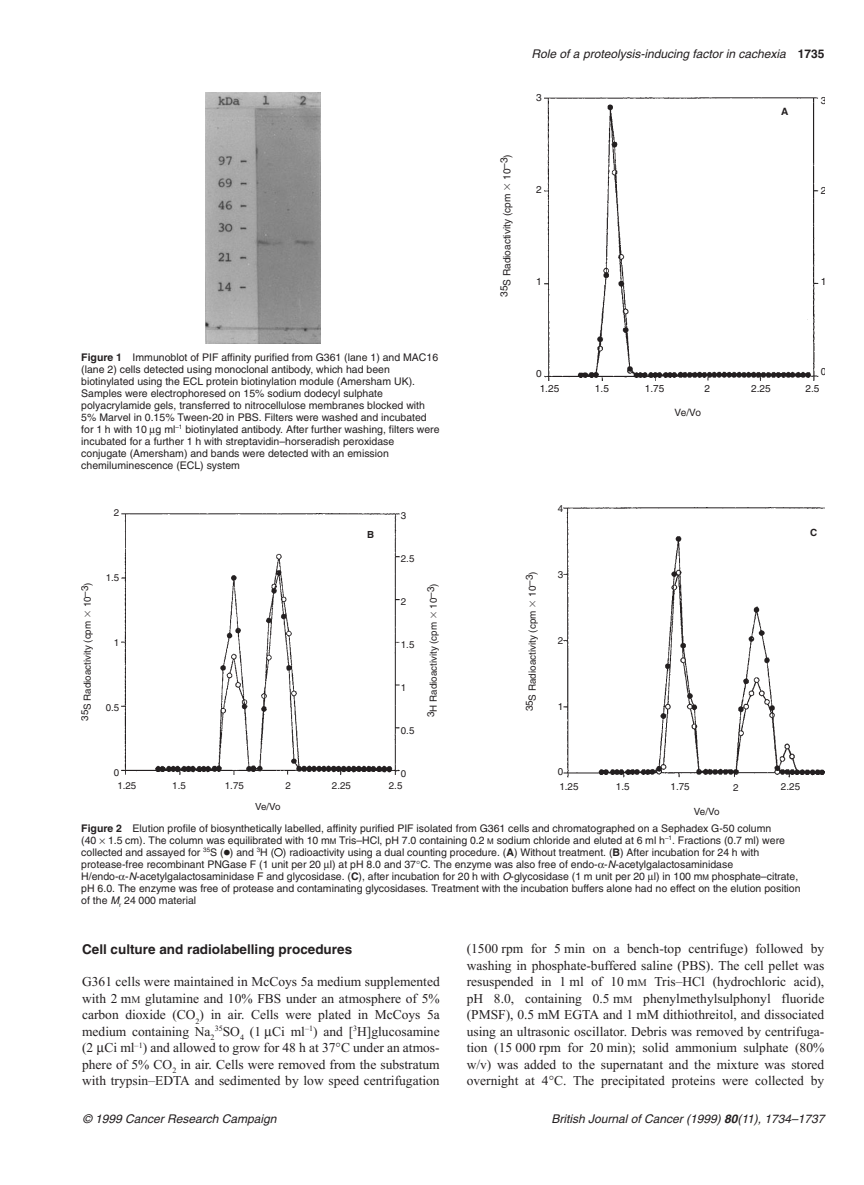
<style>
.page{position:relative;width:864px;height:1185px;background:#fff}
.page>*{position:absolute;margin:0;border:0;box-sizing:border-box;transform-origin:0 0}
.t1{font:13.5px/16.5px "Times New Roman";color:#231f20;text-align:justify}
.t2{font:700 13.5px "Helvetica";color:#231f20}
.t3{font:italic 12px "Helvetica 3";color:#231f20}
.t4{font:10.5px/12px "Helvetica";color:#231f20}
.t5{font:10.05px/15.3px "Helvetica";color:#231f20}
.t6{font:700 10.05px "Helvetica";color:#231f20}
.t7{font:9.9px/14.7px "Helvetica";color:#231f20}
.t8{font:700 9.9px "Helvetica";color:#231f20}
.t9{font:9.75px/13.4px "Helvetica";color:#231f20}
.t10{font:700 9.75px "Helvetica";color:#231f20}
.s1{font-family:"Helvetica";font-weight:700;font-style:normal}
.s2{font-weight:700}
.s3{font-size:7.8px}
.s4{font-size:18px}
.s5{color:#fff}
.s6{font-family:"Helvetica 3";font-style:italic}
.s7{font-size:10.2px}
.s8{font-family:"Helvetica";font-weight:700}
</style>
<div class="page">
<img style="left:205px;top:92px;width:116px;height:252px">
<img style="left:544px;top:97px;width:275px;height:284px">
<img style="left:564px;top:508px;width:260px;height:269px">
<img style="left:122px;top:513px;width:278px;height:262px">
<p class="t3" style="left:532px;top:47px;width:294px">Role ofa proteolysis-inducing factorin cachexia <span class="s1">1 7 3 5</span></p>
<p class="t4" style="left:81px;top:351px;width:360px"><span class="s2">Figure 1</span> Immunoblot of PIF affinity purified from G361 (lane 1) and MAC16 (lane 2) cells detected using monoclonal antibody, which had been biotinylated using the ECL protein biotinylation module (Amersham UK).<br>Samples were electrophoresed on 15% sodium dodecyl sulphate polyacrylamide gels, transferred to nitrocellulose membranes blocked with 5% Marvel in 0.15% Tween-20 in PBS. Filters were washed and incubated for 1 h with 10 g ml<sup>–1</sup> biotinylated antibody. After further washing, filters were incubated for a further 1 h with streptavidin–horseradish peroxidase conjugate (Amersham) and bands were detected with an emission chemiluminescence (ECL) system</p>
<p class="t9" style="left:114px;top:505px;width:7px">2</p>
<p class="t9" style="left:81px;top:607px;width:26px;rotate:-90deg">10–3)</p>
<p class="t9" style="left:81px;top:721px;width:101px;rotate:-90deg">35S Radioactivity (cpm</p>
<p class="t9" style="left:106px;top:571px;width:15px">1.5</p>
<p class="t9" style="left:114px;top:636px;width:7px">1</p>
<p class="t9" style="left:106px;top:701px;width:15px">0.5</p>
<p class="t9" style="left:117px;top:766px;width:21px;text-indent:-4px">0<br>1.25</p>
<p class="t10" style="left:367px;top:529px;width:9px">B</p>
<p class="t9" style="left:401px;top:509px;width:7px">3</p>
<p class="t9" style="left:401px;top:552px;width:15px">2.5</p>
<p class="t9" style="left:401px;top:595px;width:7px">2</p>
<p class="t9" style="left:401px;top:638px;width:15px">1.5</p>
<p class="t9" style="left:401px;top:681px;width:7px">1</p>
<p class="t9" style="left:401px;top:724px;width:15px">0.5</p>
<p class="t9" style="left:401px;top:767px;width:7px">0</p>
<p class="t9" style="left:172px;top:779px;width:15px">1.5</p>
<p class="t9" style="left:225px;top:779px;width:21px">1.75</p>
<p class="t9" style="left:286px;top:779px;width:7px">2</p>
<p class="t9" style="left:332px;top:779px;width:21px">2.25</p>
<p class="t9" style="left:389px;top:779px;width:15px">2.5</p>
<p class="t9" style="left:255px;top:800px;width:27px">Ve/Vo</p>
<p class="t9" style="left:427px;top:609px;width:26px;rotate:-90deg">10–3)</p>
<p class="t9" style="left:427px;top:717px;width:96px;rotate:-90deg">3H Radioactivity (cpm</p>
<p class="t5" style="left:499px;top:180px;width:27px;rotate:-90deg">10–3)</p>
<p class="t5" style="left:499px;top:297px;width:105px;rotate:-90deg">35S Radioactivity (cpm</p>
<p class="t5" style="left:536px;top:90px;width:7px">3</p>
<p class="t5" style="left:536px;top:182px;width:7px">2</p>
<p class="t5" style="left:536px;top:273px;width:7px">1</p>
<p class="t5" style="left:540px;top:365px;width:21px;text-indent:-4px">0<br>1.25</p>
<p class="t6" style="left:781px;top:106px;width:9px">A</p>
<p class="t5" style="left:821px;top:93px;width:7px">3</p>
<p class="t5" style="left:821px;top:183px;width:7px">2</p>
<p class="t5" style="left:821px;top:274px;width:7px">1</p>
<p class="t5" style="left:821px;top:364px;width:7px">0</p>
<p class="t5" style="left:595px;top:381px;width:16px">1.5</p>
<p class="t5" style="left:645px;top:381px;width:21px">1.75</p>
<p class="t5" style="left:705px;top:381px;width:7px">2</p>
<p class="t5" style="left:751px;top:381px;width:21px">2.25</p>
<p class="t5" style="left:805px;top:381px;width:16px">2.5</p>
<p class="t5" style="left:675px;top:404px;width:28px">Ve/Vo</p>
<p class="t7" style="left:558px;top:501px;width:7px">4</p>
<p class="t7" style="left:525px;top:597px;width:27px;rotate:-90deg">10–3)</p>
<p class="t7" style="left:525px;top:711px;width:102px;rotate:-90deg">35S Radioactivity (cpm</p>
<p class="t7" style="left:558px;top:567px;width:7px">3</p>
<p class="t7" style="left:558px;top:633px;width:7px">2</p>
<p class="t7" style="left:558px;top:699px;width:7px">1</p>
<p class="t7" style="left:558px;top:765px;width:22px">0<br>1.25</p>
<p class="t8" style="left:810px;top:526px;width:9px">C</p>
<p class="t7" style="left:616px;top:779px;width:15px">1.5</p>
<p class="t7" style="left:671px;top:779px;width:21px">1.75</p>
<p class="t7" style="left:733px;top:780px;width:7px">2</p>
<p class="t7" style="left:781px;top:779px;width:21px">2.25</p>
<p class="t7" style="left:694px;top:804px;width:27px">Ve/Vo</p>
<p class="t4" style="left:81px;top:822px;width:721px"><span class="s2">Figure 2</span> Elution profile of biosynthetically labelled, affinity purified PIF isolated from G361 cells and chromatographed on a Sephadex G-50 column<br>(40 1.5 cm). The column was equilibrated with 10 m<span class="s3">M</span> Tris–HCl, pH 7.0 containing 0.2 <span class="s3">M</span> sodium chloride and eluted at 6 ml h<sup>–1</sup>. Fractions (0.7 ml) were collected and assayed for <sup>35</sup>S (<span class="s4">•</span>) and <sup>3</sup>H (<span class="s5">●</span>) radioactivity using a dual counting procedure. (<span class="s2">A</span>) Without treatment. (<span class="s2">B</span>) After incubation for 24 h with protease-free recombinant PNGase F (1 unit per 20 l) at pH 8.0 and 37 C. The enzyme was also free of endo- -<span class="s6">N</span>-acetylgalactosaminidase<br>H/endo- -<span class="s6">N</span>-acetylgalactosaminidase F and glycosidase. (<span class="s2">C</span>), after incubation for 20 h with <span class="s6">O</span>-glycosidase (1 m unit per 20 l) in 100 m<span class="s3">M</span> phosphate–citrate, pH 6.0. The enzyme was free of protease and contaminating glycosidases. Treatment with the incubation buffers alone had no effect on the elution position of the <span class="s6">M</span><sub>r</sub> 24 000 material</p>
<p class="t2" style="left:82px;top:941px;width:272px">Cell culture and radiolabelling procedures</p>
<p class="t1" style="left:82px;top:975px;width:359px">G361 cells were maintained in McCoys 5a medium supplemented with 2 m<span class="s7">M</span> glutamine and 10% FBS under an atmosphere of 5% carbon dioxide (CO<sub>2</sub>) in air. Cells were plated in McCoys 5a medium containing Na<sub>2</sub><sup>35</sup>SO<sub>4</sub> (1 Ci ml<sup>–1</sup>) and [<sup>3</sup>H]glucosamine (2 Ci ml<sup>–1</sup>) and allowed to grow for 48 h at 37 C under an atmos&shy;phere of 5% CO<sub>2</sub> in air. Cells were removed from the substratum with trypsin–EDTA and sedimented by low speed centrifugation</p>
<p class="t1" style="left:467px;top:942px;width:359px">(1500 rpm for 5 min on a bench-top centrifuge) followed by washing in phosphate-buffered saline (PBS). The cell pellet was resuspended in 1 ml of 10 m<span class="s7">M</span> Tris–HCl (hydrochloric acid), pH 8.0, containing 0.5 m<span class="s7">M</span> phenylmethylsulphonyl fluoride (PMSF), 0.5 mM EGTA and 1 mM dithiothreitol, and dissociated using an ultrasonic oscillator. Debris was removed by centrifuga&shy;tion (15 000 rpm for 20 min); solid ammonium sulphate (80% w/v) was added to the supernatant and the mixture was stored overnight at 4 C. The precipitated proteins were collected by</p>
<p class="t3" style="left:83px;top:1112px;width:198px">© 1999 CancerResearch Campaign</p>
<p class="t3" style="left:551px;top:1112px;width:278px">British JournalofCancer(1999)<span class="s8">80</span>(11),1734–1737</p>
</div>
